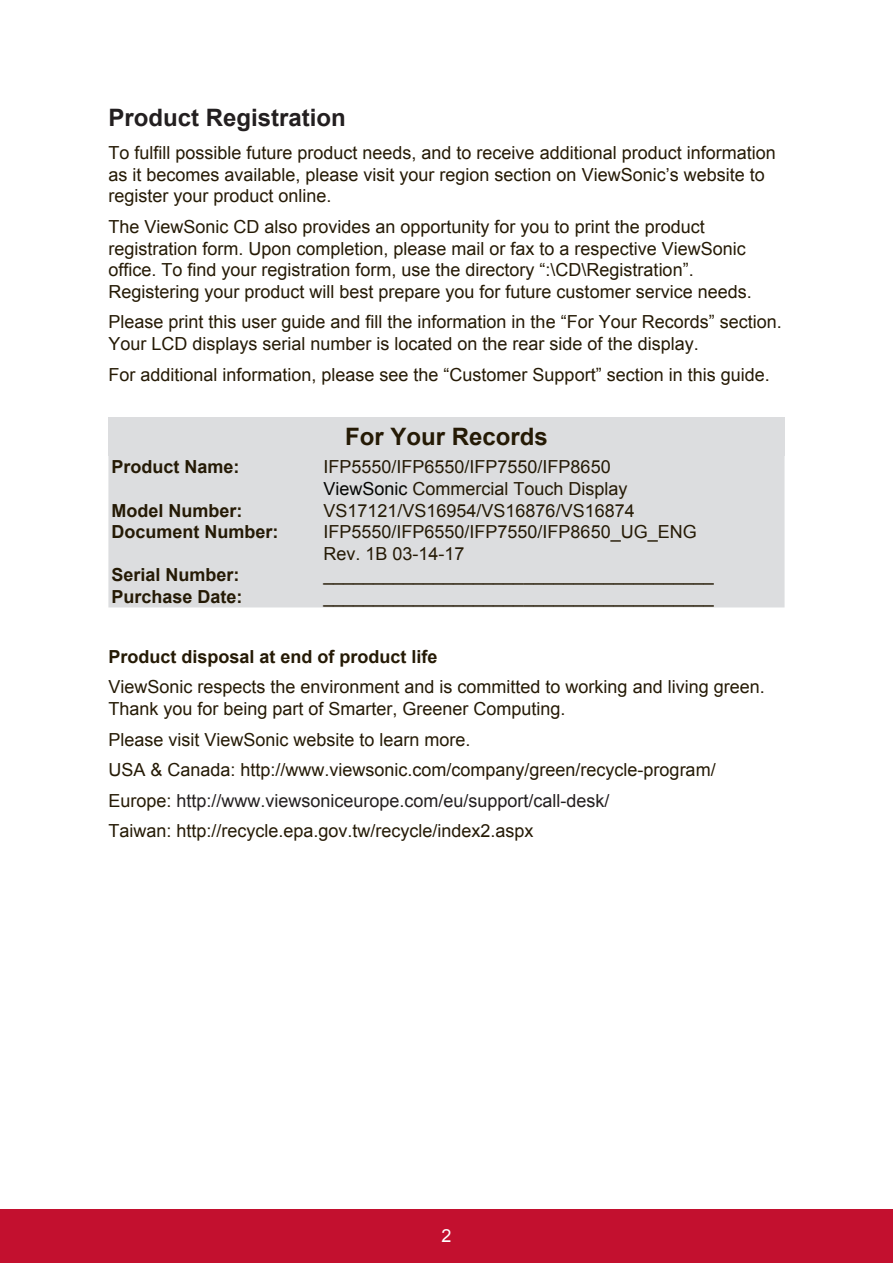
<style>
.page{position:relative;width:893px;height:1263px;background:#fff}
.page>*{position:absolute;margin:0;border:0;box-sizing:border-box;transform-origin:0 0}
.t1{font:700 24px "Arial";color:#231f20}
.t2{font:700 24px "Arial";color:#251a05}
.t3{font:18px/21.6px "Arial";color:#251a05}
.t4{font:700 18px/21.6px "Arial";color:#251a05}
.t5{font:18px "Arial";color:#fff}
.s1{color:#040503}
.s2{color:#231f20}
</style>
<div class="page">
<div style="left:0;top:1210px;width:893px;height:53px;background:#c3102f"></div>
<div style="left:108px;top:417px;width:676px;height:39px;background:#dcdddf"></div>
<div style="left:108px;top:456px;width:676px;height:151px;background:#dcdddf"></div>
<h1 class="t1" style="left:108px;top:101px;width:239px">Product Registration</h1>
<p class="t3" style="left:108px;top:142px;width:669px">To fulfill possible future product needs, and to receive additional product information as it becomes available, please visit your region section on ViewSonic’s website to register your product online.</p>
<p class="t3" style="left:108px;top:216px;width:645px">The ViewSonic CD also provides an opportunity for you to print the product registration form. Upon completion, please mail or fax to a respective ViewSonic office. To find your registration form, use the directory “:\CD\Registration”.<br>Registering your product will best prepare you for future customer service needs.</p>
<p class="t3" style="left:108px;top:312px;width:675px">Please print this user guide and fill the information in the “For Your Records” section.<br>Your LCD displays serial number is located on the rear side of the display.</p>
<p class="t3" style="left:108px;top:364px;width:663px">For additional information, please see the “Customer Support” section in this guide.</p>
<p class="t4" style="left:111px;top:457px;width:130px">Product Name:</p>
<p class="t4" style="left:111px;top:500px;width:169px">Model Number:<br>Document Number:</p>
<p class="t4" style="left:111px;top:565px;width:133px">Serial Number:<br>Purchase Date:</p>
<h1 class="t2" style="left:345px;top:421px;width:204px">For Your Records</h1>
<p class="t3" style="left:323px;top:456px;width:392px">IFP5550/IFP6550/IFP7550/IFP8650<br><span class="s1">ViewSonic</span> Commercial Touch Display VS17121/VS16954/VS16876/VS16874<br>IFP5550/IFP6550/IFP7550/IFP8650_UG_ENG Rev. 1B 03-14-17 _______________________________________ _______________________________________</p>
<p class="t4" style="left:108px;top:646px;width:331px">Product disposal at end of product life</p>
<p class="t3" style="left:108px;top:676px;width:658px">ViewSonic respects the environment and is committed to working and living green.<br>Thank you for being part of Smarter, Greener Computing.</p>
<p class="t3" style="left:108px;top:724px;width:609px;line-height:30.6px">Please visit ViewSonic website to learn more.<br>USA &amp; Canada: http://www.viewsonic.com/company/green/recycle-program/ Europe: <span class="s2">http://www.viewsoniceurope.com/eu/support/call-desk/<br></span>Taiwan: http://recycle.epa.gov.tw/recycle/index2.aspx</p>
<p class="t5" style="left:441px;top:1223px;width:12px">2</p>
</div>
